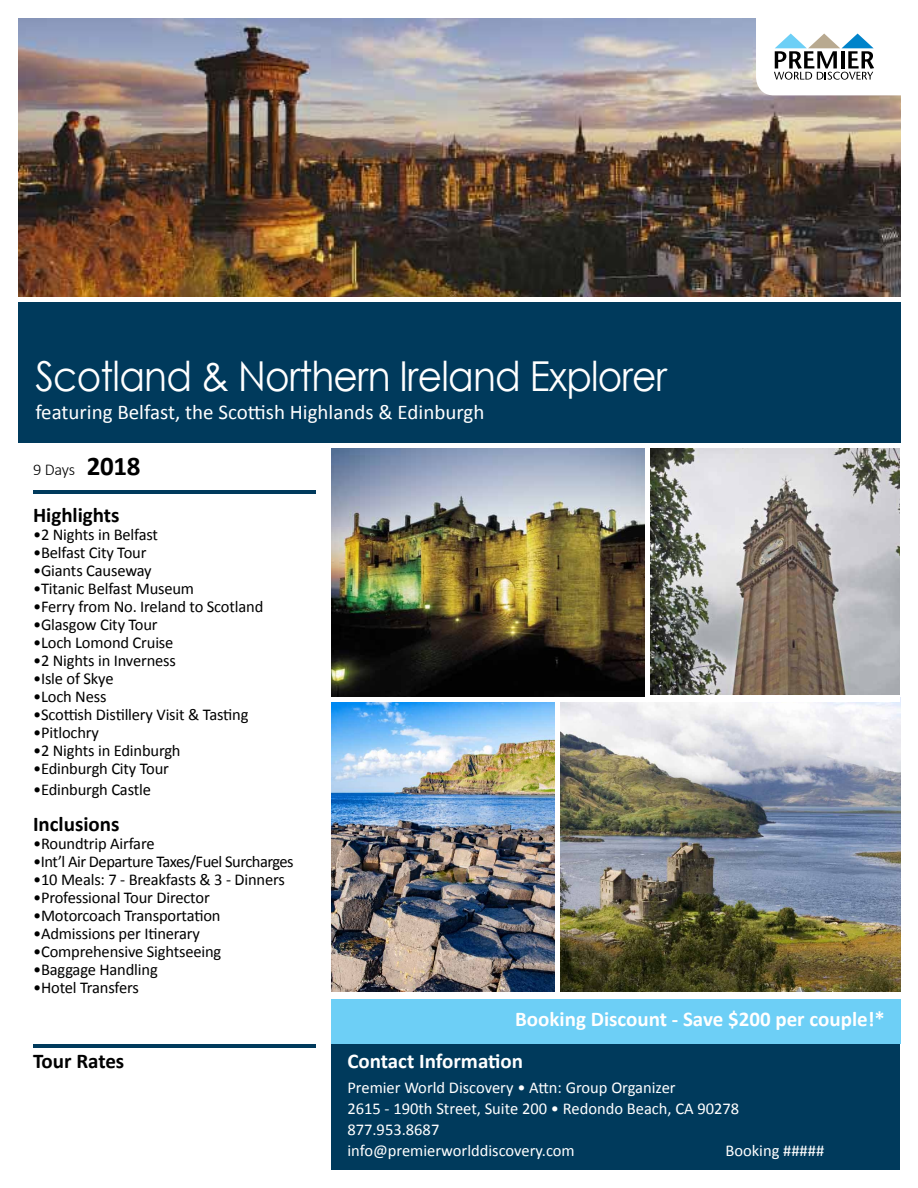
<style>
.page{position:relative;width:918px;height:1188px;background:#fff}
.page>*{position:absolute;margin:0;border:0;box-sizing:border-box;transform-origin:0 0}
.t1{font:41.25px "Century Gothic";letter-spacing:-.02em;color:#fff;scale:.91 1}
.t2{font:700 21px "Calibri";color:#fff}
.t3{font:21px "Calibri";color:#fff}
.t4{font:700 21px "Calibri";color:#000}
.t5{font:16.5px "Calibri";letter-spacing:-.01em;color:#000}
.t6{font:16.5px/21px "Calibri";color:#fff}
.t7{font:16.5px "Calibri";letter-spacing:-.03em;color:#000}
.t8{font:300 16.5px "Calibri";color:#000}
.s1{font-weight:700;font-size:27px}
</style>
<div class="page">
<div style="left:331px;top:1044px;width:569px;height:126px;background:#003a5c"></div>
<img style="left:18px;top:18px;width:883px;height:279px">
<img style="left:560px;top:702px;width:340px;height:289px">
<img style="left:331px;top:702px;width:224px;height:289px">
<img style="left:650px;top:448px;width:250px;height:247px">
<img style="left:331px;top:448px;width:314px;height:249px">
<div style="left:331px;top:1000px;width:570px;height:44px;background:#6dcff6"></div>
<hr style="left:33px;top:490px;width:283px;height:4px;background:#003a5c">
<div style="left:18px;top:301px;width:883px;height:144px;background:#003a5c"></div>
<svg style="left:756px;top:18px;width:145px;height:77px"></svg>
<hr style="left:0;top:443px;width:918px;height:4px;background:#fff">
<div style="left:0;top:297px;width:918px;height:5px;background:#fff"></div>
<hr style="left:33px;top:1044px;width:283px;height:4px;background:#003a5c">
<h1 class="t1" style="left:35px;top:347px;width:696px">Scotland &amp; Northern Ireland Explorer</h1>
<p class="t3" style="left:35px;top:399px;width:451px">featuring Belfast, the Scottish Highlands &amp; Edinburgh</p>
<p class="t8" style="left:33px;top:459px;width:109px">9 Days <span class="s1">2018</span></p>
<p class="t4" style="left:33px;top:502px;width:88px">Highlights</p>
<p class="t5" style="left:33px;top:524px;width:127px">•2 Nights in Belfast</p>
<p class="t5" style="left:33px;top:542px;width:115px">•Belfast City Tour</p>
<p class="t5" style="left:33px;top:560px;width:120px">•Giants Causeway</p>
<p class="t5" style="left:33px;top:578px;width:163px">•Titanic Belfast Museum</p>
<p class="t5" style="left:33px;top:596px;width:232px">•Ferry from No. Ireland to Scotland</p>
<p class="t5" style="left:33px;top:614px;width:126px">•Glasgow City Tour</p>
<p class="t5" style="left:33px;top:632px;width:142px">•Loch Lomond Cruise</p>
<p class="t5" style="left:33px;top:650px;width:145px">•2 Nights in Inverness</p>
<p class="t5" style="left:33px;top:668px;width:82px">•Isle of Skye</p>
<p class="t5" style="left:33px;top:686px;width:75px">•Loch Ness</p>
<p class="t5" style="left:33px;top:704px;width:217px">•Scottish Distillery Visit &amp; Tasting</p>
<p class="t5" style="left:33px;top:722px;width:68px">•Pitlochry</p>
<p class="t5" style="left:33px;top:740px;width:149px">•2 Nights in Edinburgh</p>
<p class="t5" style="left:33px;top:758px;width:138px">•Edinburgh City Tour</p>
<p class="t5" style="left:33px;top:779px;width:120px">•Edinburgh Castle</p>
<p class="t4" style="left:33px;top:811px;width:88px">Inclusions</p>
<p class="t5" style="left:33px;top:833px;width:123px">•Roundtrip Airfare</p>
<p class="t7" style="left:33px;top:851px;width:262px">•Int’l Air Departure Taxes/Fuel Surcharges</p>
<p class="t5" style="left:33px;top:869px;width:253px">•10 Meals: 7 - Breakfasts &amp; 3 - Dinners</p>
<p class="t5" style="left:33px;top:887px;width:178px">•Professional Tour Director</p>
<p class="t5" style="left:33px;top:905px;width:189px">•Motorcoach Transportation</p>
<p class="t5" style="left:33px;top:923px;width:169px">•Admissions per Itinerary</p>
<p class="t5" style="left:33px;top:941px;width:190px">•Comprehensive Sightseeing</p>
<p class="t5" style="left:33px;top:959px;width:126px">•Baggage Handling</p>
<p class="t5" style="left:33px;top:977px;width:107px">•Hotel Transfers</p>
<p class="t2" style="left:515px;top:1005px;width:371px">Booking Discount - Save $200 per couple!*</p>
<p class="t4" style="left:33px;top:1048px;width:93px">Tour Rates</p>
<p class="t2" style="left:347px;top:1048px;width:177px">Contact Information</p>
<p class="t6" style="left:347px;top:1077px;width:393px">Premier World Discovery • Attn: Group Organizer<br>2615 - 190th Street, Suite 200 • Redondo Beach, CA 90278<br>877.953.8687<br>info@premierworlddiscovery.com</p>
<p class="t6" style="left:725px;top:1140px;width:100px">Booking #####</p>
</div>
